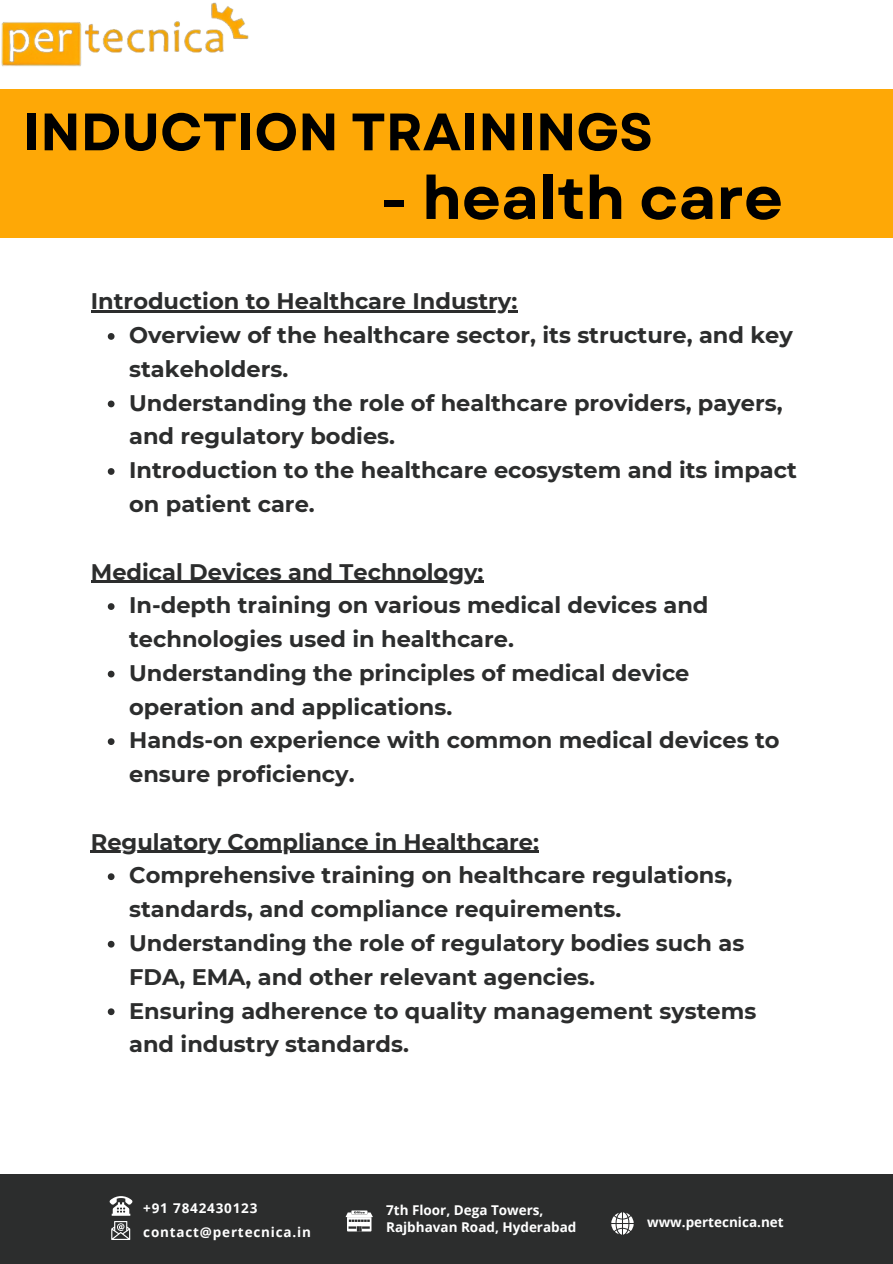
<style>
.page{position:relative;width:893px;height:1264px;background:#fff}
.page>*{position:absolute;margin:0;border:0;box-sizing:border-box;transform-origin:0 0}
.t1{font:700 60px "Garet";color:#000}
.t2{font:700 52.5px "Garet";color:#000}
.t3{font:700 22.5px/33.8px "Montserrat";color:#2c2d2d}
.t4{font:700 13.5px "Open Sans";color:#fff}
.t5{font:700 13.5px "Open Sans";letter-spacing:.06em;color:#fff}
</style>
<div class="page">
<img style="left:1px;top:2px;width:248px;height:65px">
<div style="left:0;top:89px;width:892px;height:149px;background:#fea806"></div>
<div style="left:0;top:1174px;width:892px;height:89px;background:#2c2d2d"></div>
<svg style="left:611px;top:1212px;width:22px;height:22px"></svg>
<svg style="left:345px;top:1210px;width:27px;height:21px"></svg>
<svg style="left:110px;top:1196px;width:22px;height:43px"></svg>
<hr style="left:91px;top:310px;width:426px;height:3px;background:#2c2d2d">
<svg style="left:108px;top:333px;width:6px;height:7px"></svg>
<svg style="left:108px;top:400px;width:6px;height:7px"></svg>
<svg style="left:108px;top:468px;width:6px;height:7px"></svg>
<hr style="left:91px;top:580px;width:392px;height:3px;background:#2c2d2d">
<svg style="left:108px;top:603px;width:6px;height:7px"></svg>
<svg style="left:108px;top:670px;width:6px;height:7px"></svg>
<svg style="left:108px;top:738px;width:6px;height:7px"></svg>
<hr style="left:91px;top:850px;width:448px;height:3px;background:#2c2d2d">
<svg style="left:108px;top:873px;width:6px;height:7px"></svg>
<svg style="left:108px;top:940px;width:6px;height:7px"></svg>
<svg style="left:108px;top:1008px;width:6px;height:7px"></svg>
<p class="t2" style="left:23px;top:94px;width:631px">INDUCTION TRAININGS</p>
<p class="t1" style="left:380px;top:155px;width:404px">- health care</p>
<p class="t3" style="left:91px;top:284px;width:428px">Introduction to Healthcare Industry:</p>
<p class="t3" style="left:129px;top:318px;width:665px">Overview of the healthcare sector, its structure, and key stakeholders.</p>
<p class="t3" style="left:129px;top:386px;width:655px">Understanding the role of healthcare providers, payers, and regulatory bodies.</p>
<p class="t3" style="left:129px;top:453px;width:669px">Introduction to the healthcare ecosystem and its impact on patient care.</p>
<p class="t3" style="left:91px;top:554px;width:394px">Medical Devices and Technology:</p>
<p class="t3" style="left:129px;top:588px;width:580px">In-depth training on various medical devices and technologies used in healthcare.</p>
<p class="t3" style="left:129px;top:656px;width:562px">Understanding the principles of medical device operation and applications.</p>
<p class="t3" style="left:129px;top:723px;width:652px">Hands-on experience with common medical devices to ensure proficiency.</p>
<p class="t3" style="left:91px;top:824px;width:449px">Regulatory Compliance in Healthcare:</p>
<p class="t3" style="left:129px;top:858px;width:604px">Comprehensive training on healthcare regulations, standards, and compliance requirements.</p>
<p class="t3" style="left:129px;top:926px;width:616px">Understanding the role of regulatory bodies such as<br>FDA, EMA, and other relevant agencies.</p>
<p class="t3" style="left:129px;top:993px;width:628px">Ensuring adherence to quality management systems and industry standards.</p>
<p class="t5" style="left:143px;top:1198px;width:116px">+91 7842430123</p>
<p class="t5" style="left:143px;top:1222px;width:169px">contact@pertecnica.in</p>
<p class="t4" style="left:386px;top:1200px;width:159px">7th Floor, Dega Towers,</p>
<p class="t4" style="left:386px;top:1217px;width:192px">Rajbhavan Road, Hyderabad</p>
<p class="t4" style="left:647px;top:1212px;width:138px">www.pertecnica.net</p>
</div>
